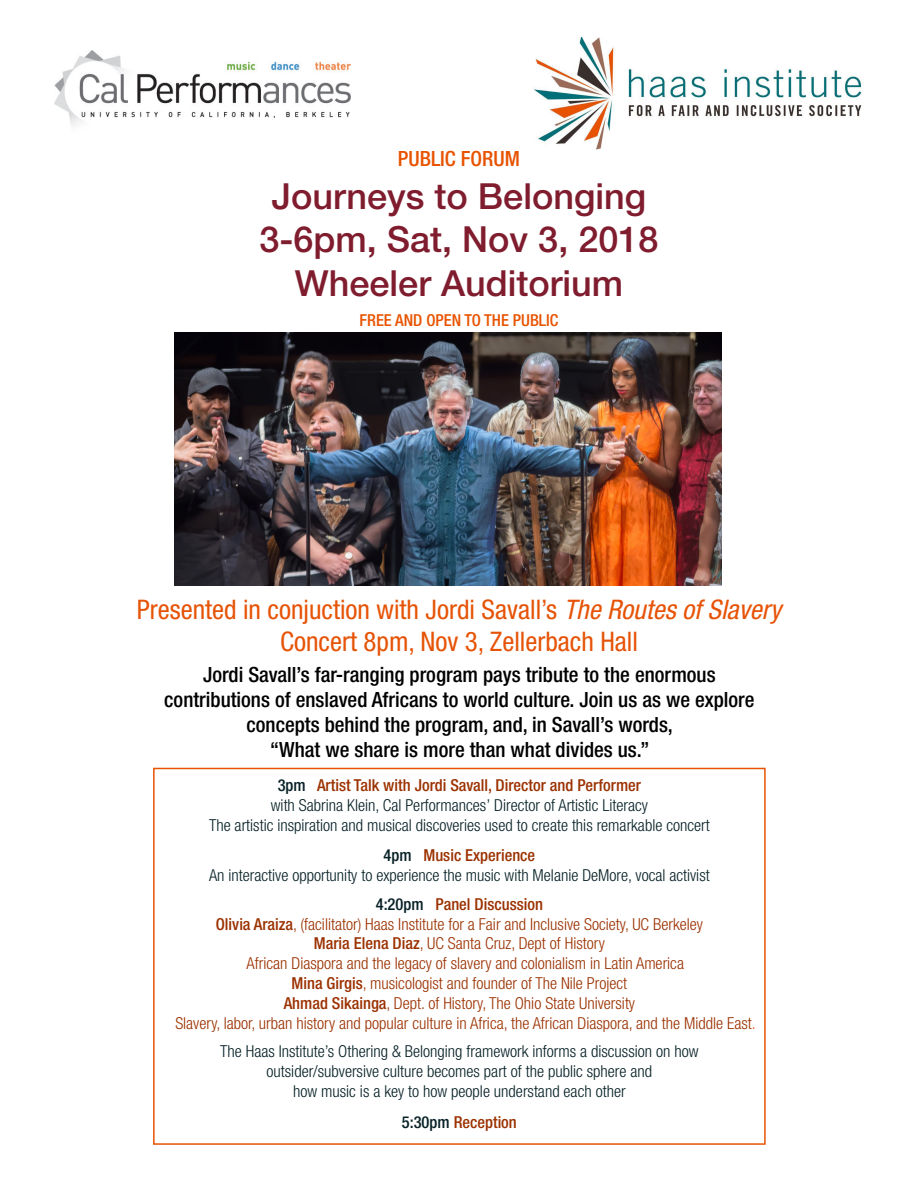
<style>
.page{position:relative;width:918px;height:1188px;background:#fff}
.page>*{position:absolute;margin:0;border:0;box-sizing:border-box;transform-origin:0 0}
.t1{font:500 36px/43.2px "Helvetica Neue LT Std";color:#7f1c2e;text-align:center}
.t2{font:condensed 27px/32.4px "Helvetica Neue LT Std";color:#e65306;text-align:center}
.t3{font:500 condensed 21px/25.2px "Helvetica Neue LT Std";color:#000;text-align:center}
.t4{font:500 condensed 21px "Helvetica Neue LT Std";color:#e85301}
.t5{font:300 condensed 16.5px/19.8px "Helvetica Neue LT Std";color:#9b3101}
.t6{font:300 condensed 16.5px/19.8px "Helvetica Neue LT Std";color:#072127;text-align:center}
.t7{font:500 condensed 16.5px "Helvetica Neue LT Std";color:#9b3101}
.t8{font:500 condensed 16.5px "Helvetica Neue LT Std";color:#e85301}
.s1{font-style:italic}
.s2{color:#072127}
.s3{font-weight:500;color:#072127}
.s4{font-weight:500}
.s5{color:#e85303}
</style>
<div class="page">
<div style="left:153px;top:768px;width:613px;height:377px;border:2px solid #e85303"></div>
<img style="left:55px;top:51px;width:296px;height:75px">
<img style="left:174px;top:333px;width:548px;height:253px">
<img style="left:533px;top:37px;width:329px;height:113px">
<p class="t4" style="left:398px;top:146px;width:124px">PUBLIC FORUM</p>
<p class="t1" style="left:260px;top:174px;width:400px">Journeys to Belonging<br>3-6pm, Sat, Nov 3, 2018<br>Wheeler Auditorium</p>
<p class="t8" style="left:360px;top:311px;width:200px">FREE AND OPEN TO THE PUBLIC</p>
<p class="t2" style="left:137px;top:593px;width:646px">Presented in conjuction with Jordi Savall’s <span class="s1">The Routes of Slavery<br></span>Concert 8pm, Nov 3, Zellerbach Hall</p>
<p class="t3" style="left:164px;top:661px;width:592px">Jordi Savall’s far-ranging program pays tribute to the enormous contributions of enslaved Africans to world culture. Join us as we explore concepts behind the program, and, in Savall’s words,<br>“What we share is more than what divides us.”</p>
<p class="t7" style="left:278px;top:775px;width:365px"><span class="s2">3pm</span> Artist Talk with Jordi Savall, Director and Performer</p>
<p class="t6" style="left:271px;top:795px;width:379px">with Sabrina Klein, Cal Performances’ Director of Artistic Literacy</p>
<p class="t6" style="left:209px;top:815px;width:502px">The artistic inspiration and musical discoveries used to create this remarkable concert</p>
<p class="t7" style="left:384px;top:845px;width:153px"><span class="s2">4pm</span> Music Experience</p>
<p class="t6" style="left:209px;top:865px;width:502px">An interactive opportunity to experience the music with Melanie DeMore, vocal activist</p>
<p class="t5" style="left:216px;top:894px;width:489px;text-align:center"><span class="s3">4:20pm</span> <span class="s4">Panel Discussion<br>Olivia Araiza</span>, (facilitator) Haas Institute for a Fair and Inclusive Society, UC Berkeley</p>
<p class="t5" style="left:247px;top:934px;width:439px;text-indent:67px"><span class="s4">Maria Elena Diaz</span>, UC Santa Cruz, Dept of History<br>African Diaspora and the legacy of slavery and colonialism in Latin America</p>
<p class="t5" style="left:292px;top:973px;width:337px"><span class="s4">Mina Girgis</span>, musicologist and founder of The Nile Project</p>
<p class="t5" style="left:175px;top:993px;width:582px;text-indent:108px"><span class="s4">Ahmad Sikainga</span>, Dept. of History, The Ohio State University<br>Slavery, labor, urban history and popular culture in Africa, the African Diaspora, and the Middle East<span class="s5">.</span></p>
<p class="t6" style="left:220px;top:1042px;width:480px">The Haas Institute’s Othering &amp; Belonging framework informs a discussion on how outsider/subversive culture becomes part of the public sphere and</p>
<p class="t6" style="left:293px;top:1081px;width:334px">how music is a key to how people understand each other</p>
<p class="t7" style="left:402px;top:1112px;width:117px"><span class="s2">5:30pm</span> Reception</p>
</div>
